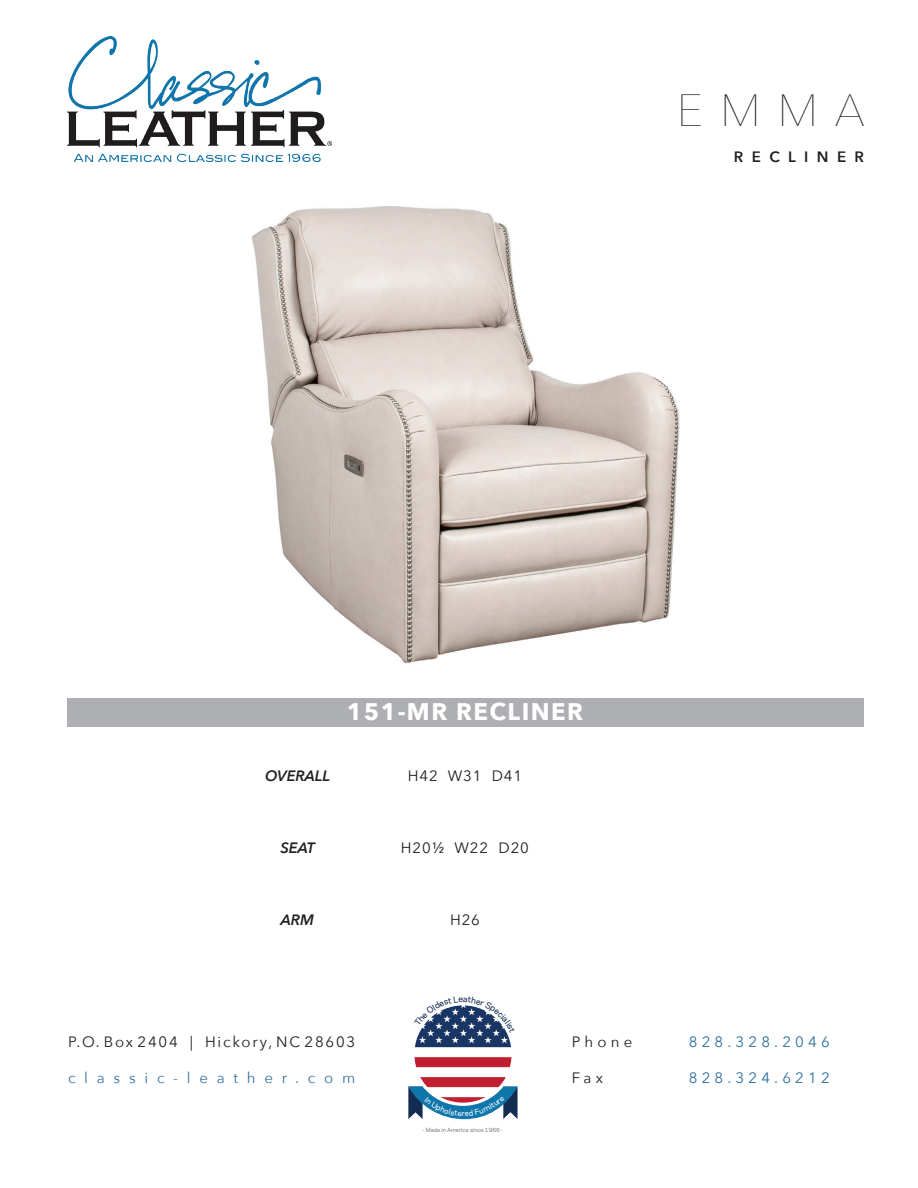
<style>
.page{position:relative;width:918px;height:1188px;background:#fff}
.page>*{position:absolute;margin:0;border:0;box-sizing:border-box;transform-origin:0 0}
.t1{font:200 45px "Avenir Next";color:#231f20}
.t2{font:700 24px "Avenir Next";letter-spacing:.06em;color:#fff}
.t3{font:15px "Avenir Next";letter-spacing:.12em;color:#231f20}
.t4{font:15px "Avenir Next";letter-spacing:.28em;color:#2e709f}
.t5{font:15px "Avenir Next";letter-spacing:.06em;color:#231f20}
.t6{font:15px "Avenir Next";letter-spacing:.585em;color:#3872a0}
.t7{font:italic 600 15px "Avenir Next";color:#231f20}
.t8{font:600 15px "Avenir Next";letter-spacing:.56em;color:#231f20}
.t9{font:500 5.4px "Galaxie Polaris";color:#808285}
</style>
<div class="page">
<img style="left:414px;top:1005px;width:98px;height:98px;border-radius:49px">
<div style="left:68px;top:698px;width:796px;height:28px;background:#aeafb3"></div>
<img style="left:68px;top:37px;width:264px;height:125px">
<img style="left:252px;top:206px;width:428px;height:457px">
<svg style="left:408px;top:1086px;width:110px;height:33px"></svg>
<svg style="left:419px;top:1005px;width:88px;height:28px"></svg>
<p class="t1" style="left:677px;top:72px;width:190px">EMMA</p>
<p class="t8" style="left:734px;top:144px;width:132px">RECLINER</p>
<p class="t2" style="left:347px;top:690px;width:238px">151-MR RECLINER</p>
<p class="t7" style="left:265px;top:763px;width:67px">OVERALL</p>
<p class="t5" style="left:408px;top:763px;width:116px">H42 W31 D41</p>
<p class="t7" style="left:280px;top:835px;width:36px">SEAT</p>
<p class="t5" style="left:401px;top:835px;width:130px">H201/2 W22 D20</p>
<p class="t7" style="left:281px;top:907px;width:35px">ARM</p>
<p class="t3" style="left:450px;top:907px;width:31px">H26</p>
<p class="t3" style="left:68px;top:1029px;width:289px">P.O. Box 2404 | Hickory, NC 28603</p>
<p class="t6" style="left:68px;top:1065px;width:289px">classic-leather.com</p>
<p class="t9" style="left:423px;top:1125px;width:82px">- Made in America since 1966 -</p>
<p class="t3" style="left:572px;top:1029px;width:62px">Phone</p>
<p class="t4" style="left:689px;top:1029px;width:142px">828.328.2046</p>
<p class="t3" style="left:572px;top:1065px;width:33px">Fax</p>
<p class="t4" style="left:689px;top:1065px;width:142px">828.324.6212</p>
</div>
